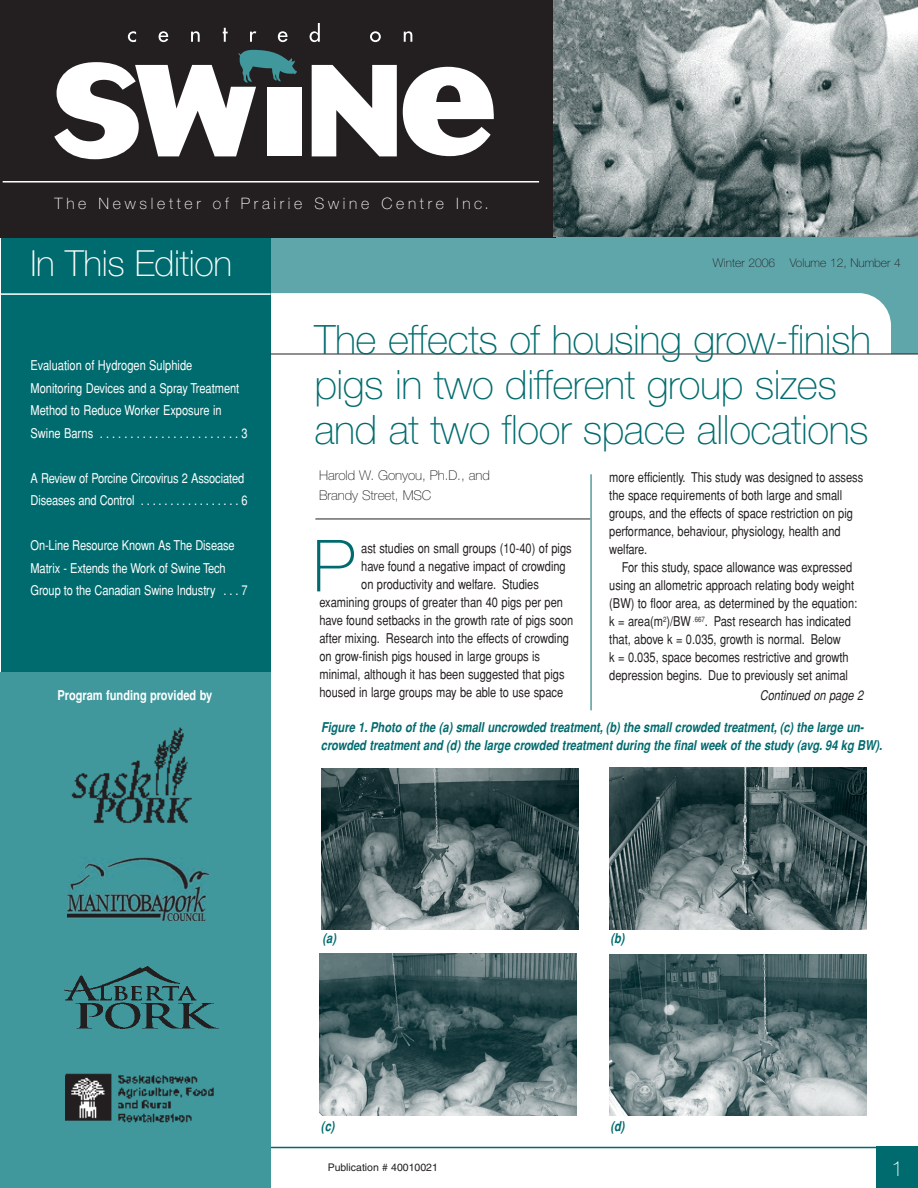
<style>
.page{position:relative;width:918px;height:1188px;background:#fff}
.page>*{position:absolute;margin:0;border:0;box-sizing:border-box;transform-origin:0 0}
.t1{font:100 72px "Helvetica Neue";color:#006b6e}
.t2{font:100 40.5px/45px "Helvetica Neue";letter-spacing:-.01em;color:#006b6e}
.t3{font:100 36px "Helvetica Neue";letter-spacing:-.01em;color:#fff}
.t4{font:100 21px "Helvetica Neue";color:#fff}
.t5{font:100 15.75px "Helvetica Neue";letter-spacing:.235em;color:#fff}
.t6{font:condensed 13.5px/18px "Helvetica";color:#231f20}
.t7{font:condensed 13.5px/22.5px "Helvetica";letter-spacing:-.01em;color:#fff}
.t8{font:italic 700 13.5px/18px "Helvetica";color:#006b6e;scale:.82 1}
.t9{font:100 13.5px/19.5px "Helvetica Neue";letter-spacing:-.005em;color:#231f20}
.t10{font:700 13.5px "Helvetica";color:#fff;scale:.82 1}
.t11{font:italic condensed 13.5px "Helvetica";color:#231f20}
.t12{font:100 12px "Helvetica Neue";color:#231f20}
.t13{font:10.5px "Helvetica";color:#231f20}
</style>
<div class="page">
<div style="left:268px;top:236px;width:650px;height:118px;background:#5fa6ab"></div>
<div style="left:114px;top:293px;width:777px;height:102px;background:#fff;border-radius:32px"></div>
<div style="left:876px;top:1147px;width:42px;height:41px;background:#006b6e"></div>
<div style="left:1px;top:232px;width:270px;height:521px;background:#006b6e"></div>
<div style="left:1px;top:0;width:555px;height:237px;background:#231f20"></div>
<svg style="left:128px;top:31px;width:8px;height:11px"></svg>
<svg style="left:159px;top:31px;width:9px;height:11px"></svg>
<svg style="left:191px;top:31px;width:9px;height:11px"></svg>
<svg style="left:223px;top:28px;width:5px;height:14px"></svg>
<svg style="left:250px;top:31px;width:6px;height:11px"></svg>
<svg style="left:278px;top:31px;width:10px;height:11px"></svg>
<svg style="left:310px;top:23px;width:10px;height:19px"></svg>
<svg style="left:370px;top:31px;width:11px;height:11px"></svg>
<svg style="left:404px;top:31px;width:8px;height:11px"></svg>
<div style="left:267px;top:87px;width:34px;height:69px;background:#fff"></div>
<svg style="left:312px;top:65px;width:85px;height:91px"></svg>
<svg style="left:403px;top:67px;width:91px;height:89px"></svg>
<svg style="left:54px;top:50px;width:243px;height:109px"></svg>
<hr style="left:271px;top:1147px;width:647px;height:1px;background:#006b6e">
<div style="left:0;top:672px;width:271px;height:516px;background:#40989d"></div>
<img style="left:71px;top:727px;width:121px;height:96px">
<img style="left:68px;top:857px;width:141px;height:64px">
<img style="left:64px;top:966px;width:155px;height:63px">
<hr style="left:0;top:293px;width:271px;height:2px;background:#fff">
<hr style="left:3px;top:181px;width:536px;height:2px;background:#fff">
<hr style="left:270px;top:354px;width:648px;height:1px;background:#231f20">
<img style="left:66px;top:1073px;width:148px;height:50px">
<hr style="left:315px;top:519px;width:275px;height:1px;background:#231f20">
<img style="left:554px;top:0;width:364px;height:237px">
<hr style="left:591px;top:474px;width:1px;height:236px;background:#006b6e">
<img style="left:610px;top:767px;width:257px;height:162px">
<img style="left:321px;top:768px;width:257px;height:162px">
<img style="left:320px;top:953px;width:257px;height:162px">
<img style="left:609px;top:954px;width:258px;height:162px">
<p class="t5" style="left:55px;top:198px;width:436px">The Newsletter of Prairie Swine Centre Inc.</p>
<h3 class="t3" style="left:31px;top:250px;width:203px">In This Edition</h3>
<p class="t12" style="left:713px;top:259px;width:190px">Winter 2006 Volume 12, Number 4</p>
<p class="t7" style="left:31px;top:356px;width:219px">Evaluation of Hydrogen Sulphide<br>Monitoring Devices and a Spray Treatment Method to Reduce Worker Exposure in Swine Barns . . . . . . . . . . . . . . . . . . . . . . . 3</p>
<p class="t7" style="left:31px;top:468px;width:219px">A Review of Porcine Circovirus 2 Associated<br>Diseases and Control . . . . . . . . . . . . . . . . . 6</p>
<p class="t7" style="left:31px;top:536px;width:219px">On-Line Resource Known As The Disease<br>Matrix - Extends the Work of Swine Tech<br>Group to the Canadian Swine Industry . . . 7</p>
<p class="t10" style="left:58px;top:690px;width:190px">Program funding provided by</p>
<h2 class="t2" style="left:314px;top:321px;width:558px">The effects of housing grow-finish pigs in two different group sizes and at two floor space allocations</h2>
<p class="t9" style="left:319px;top:467px;width:172px">Harold W. Gonyou, Ph.D., and<br>Brandy Street, MSC</p>
<h1 class="t1" style="left:313px;top:540px;width:44px">P</h1>
<p class="t6" style="left:609px;top:469px;width:256px">more efficiently. This study was designed to assess the space requirements of both large and small groups, and the effects of space restriction on pig performance, behaviour, physiology, health and welfare.</p>
<p class="t6" style="left:609px;top:559px;width:249px;text-indent:13px">For this study, space allowance was expressed using an allometric approach relating body weight (BW) to floor area, as determined by the equation: k = area(m<sup>2</sup>)/BW <sup>.667</sup>. Past research has indicated that, above k = 0.035, growth is normal. Below<br>k = 0.035, space becomes restrictive and growth depression begins. Due to previously set animal</p>
<p class="t6" style="left:361px;top:541px;width:212px">ast studies on small groups (10-40) of pigs</p>
<p class="t6" style="left:361px;top:559px;width:206px">have found a negative impact of crowding</p>
<p class="t6" style="left:361px;top:577px;width:179px">on productivity and welfare. Studies</p>
<p class="t6" style="left:319px;top:595px;width:245px">examining groups of greater than 40 pigs per pen</p>
<p class="t6" style="left:319px;top:613px;width:255px">have found setbacks in the growth rate of pigs soon</p>
<p class="t6" style="left:319px;top:631px;width:251px">after mixing. Research into the effects of crowding</p>
<p class="t6" style="left:319px;top:649px;width:222px">on grow-finish pigs housed in large groups is</p>
<p class="t6" style="left:319px;top:667px;width:247px">minimal, although it has been suggested that pigs</p>
<p class="t6" style="left:319px;top:685px;width:245px">housed in large groups may be able to use space</p>
<p class="t11" style="left:760px;top:691px;width:105px">Continued on page 2</p>
<p class="t8" style="left:321px;top:719px;width:689px">Fig ure 1. Photo of the (a) small uncrowded treatment, (b) the small crowded treatment, (c) the larg e un&shy;crowded treatment and (d) the larg e crowded treatment during the final week of the study (avg . 94 kg BW).</p>
<p class="t8" style="left:322px;top:931px;width:21px">(a)</p>
<p class="t8" style="left:611px;top:931px;width:21px">(b)</p>
<p class="t8" style="left:321px;top:1118px;width:21px">(c)</p>
<p class="t8" style="left:610px;top:1118px;width:21px">(d)</p>
<p class="t13" style="left:328px;top:1163px;width:112px">Publication # 40010021</p>
<h3 class="t4" style="left:892px;top:1161px;width:13px">1</h3>
</div>
